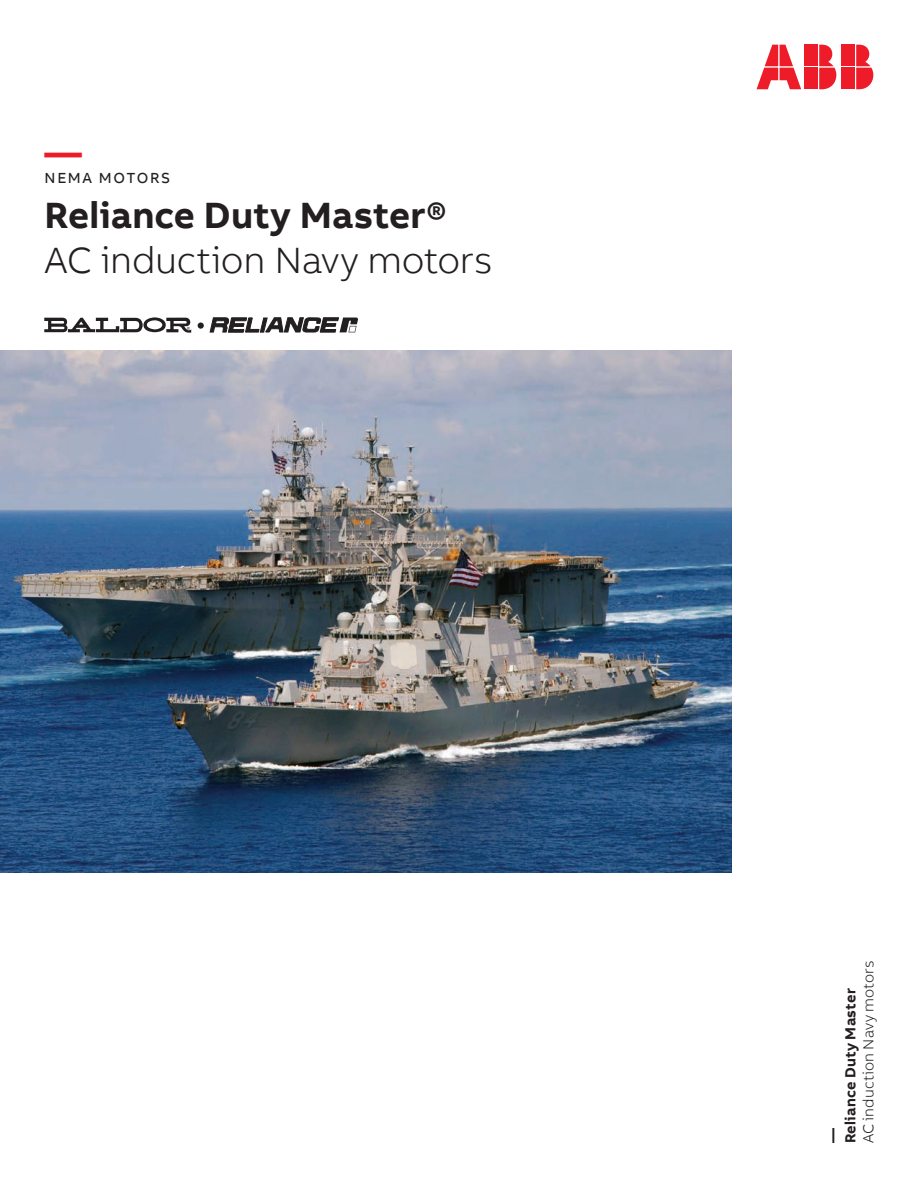
<style>
.page{position:relative;width:918px;height:1188px;background:#fff}
.page>*{position:absolute;margin:0;border:0;box-sizing:border-box;transform-origin:0 0}
.t1{font:300 37.5px "AB Bvoice";letter-spacing:-.01em;color:#231f20}
.t2{font:700 37.5px "AB Bvoice";color:#231f20}
.t3{font:700 37.5px "AB Bvoice";color:#ee1c28}
.t4{font:300 15px "AB Bvoice";letter-spacing:.005em;color:#231f20}
.t5{font:700 15px/18px "AB Bvoice";letter-spacing:.015em;color:#231f20}
.t6{font:15px "AB Bvoice";letter-spacing:.11em;color:#231f20}
</style>
<div class="page">
<img style="left:0;top:350px;width:731px;height:523px">
<div style="left:842px;top:45px;width:13px;height:21px;background:#ee1c28"></div>
<div style="left:842px;top:68px;width:13px;height:21px;background:#ee1c28"></div>
<svg style="left:856px;top:45px;width:17px;height:44px"></svg>
<svg style="left:757px;top:45px;width:44px;height:44px"></svg>
<div style="left:805px;top:45px;width:13px;height:21px;background:#ee1c28"></div>
<div style="left:805px;top:68px;width:13px;height:21px;background:#ee1c28"></div>
<svg style="left:819px;top:45px;width:17px;height:44px"></svg>
<svg style="left:44px;top:317px;width:147px;height:16px"></svg>
<svg style="left:198px;top:323px;width:6px;height:6px"></svg>
<svg style="left:210px;top:317px;width:148px;height:16px"></svg>
<h1 class="t3" style="left:45px;top:128px;width:39px">—</h1>
<p class="t6" style="left:45px;top:169px;width:127px">NEMA MOTORS</p>
<h1 class="t2" style="left:45px;top:191px;width:404px">Reliance Duty Master®</h1>
<h1 class="t1" style="left:45px;top:238px;width:450px">AC induction Navy motors</h1>
<p class="t4" style="left:859px;top:1143px;width:184px;rotate:-90deg">AC induction Navy motors</p>
<p class="t5" style="left:823px;top:1143px;width:157px;rotate:-90deg">—<br>Reliance Duty Master</p>
</div>
